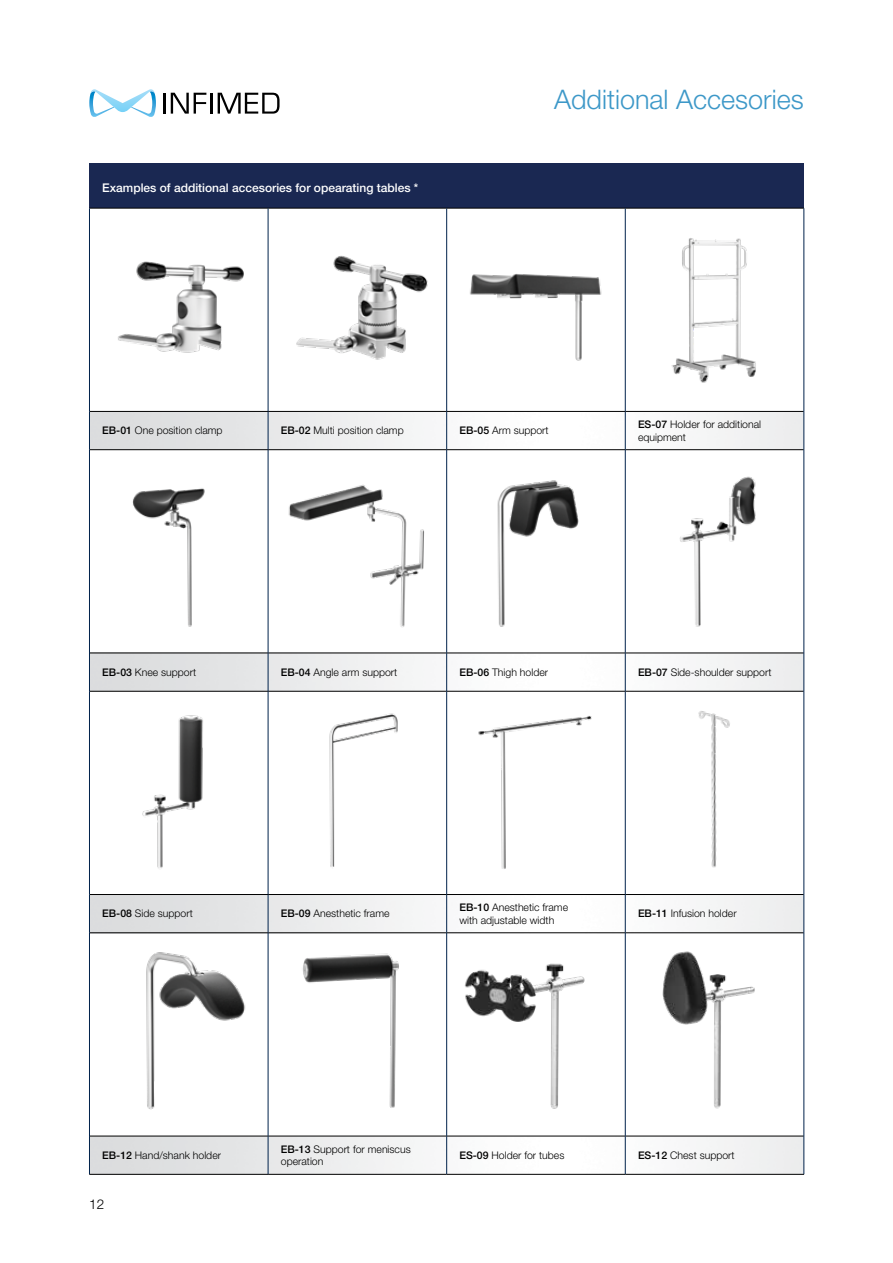
<style>
.page{position:relative;width:893px;height:1263px;background:#fff}
.page>*{position:absolute;margin:0;border:0;box-sizing:border-box;transform-origin:0 0}
.t1{font:300 27px "Helvetica Neue LT Pro";color:#3d98c8}
.t2{font:300 13.5px "Helvetica Neue LT Pro";color:#000}
.t3{font:500 12px "Helvetica Neue LT Pro";color:#fff}
.t4{font:300 10.5px/12.6px "Helvetica Neue LT Pro";color:#000}
.s1{font-weight:500}
</style>
<div class="page">
<img style="left:90px;top:412px;width:714px;height:37px">
<img style="left:90px;top:654px;width:714px;height:37px">
<img style="left:90px;top:895px;width:714px;height:37px">
<img style="left:90px;top:1137px;width:714px;height:37px">
<hr style="left:163px;top:93px;width:3px;height:21px;background:#000">
<svg style="left:171px;top:93px;width:35px;height:21px"></svg>
<hr style="left:210px;top:93px;width:3px;height:21px;background:#000">
<svg style="left:218px;top:93px;width:62px;height:21px"></svg>
<svg style="left:89px;top:89px;width:67px;height:28px"></svg>
<div style="left:89px;top:163px;width:715px;height:45px;background:#1a2852"></div>
<hr style="left:89px;top:208px;width:179px;height:1px;background:#000">
<hr style="left:268px;top:208px;width:179px;height:1px;background:#000">
<hr style="left:447px;top:208px;width:178px;height:1px;background:#000">
<hr style="left:625px;top:208px;width:179px;height:1px;background:#000">
<hr style="left:90px;top:411px;width:178px;height:1px;background:#000">
<hr style="left:268px;top:411px;width:179px;height:1px;background:#000">
<hr style="left:447px;top:411px;width:178px;height:1px;background:#000">
<hr style="left:625px;top:411px;width:179px;height:1px;background:#000">
<hr style="left:90px;top:449px;width:178px;height:1px;background:#000">
<hr style="left:268px;top:449px;width:179px;height:1px;background:#000">
<hr style="left:447px;top:449px;width:178px;height:1px;background:#000">
<hr style="left:625px;top:449px;width:179px;height:1px;background:#000">
<hr style="left:90px;top:653px;width:178px;height:1px;background:#000">
<hr style="left:268px;top:653px;width:179px;height:1px;background:#000">
<hr style="left:447px;top:653px;width:178px;height:1px;background:#000">
<hr style="left:625px;top:653px;width:179px;height:1px;background:#000">
<hr style="left:90px;top:691px;width:178px;height:1px;background:#000">
<hr style="left:268px;top:691px;width:179px;height:1px;background:#000">
<hr style="left:90px;top:894px;width:178px;height:1px;background:#000">
<hr style="left:268px;top:894px;width:179px;height:1px;background:#000">
<hr style="left:447px;top:894px;width:178px;height:1px;background:#000">
<hr style="left:625px;top:894px;width:179px;height:1px;background:#000">
<hr style="left:90px;top:932px;width:178px;height:1px;background:#000">
<hr style="left:268px;top:932px;width:179px;height:1px;background:#000">
<hr style="left:447px;top:932px;width:178px;height:1px;background:#000">
<hr style="left:625px;top:932px;width:179px;height:1px;background:#000">
<hr style="left:90px;top:1136px;width:178px;height:1px;background:#000">
<hr style="left:268px;top:1136px;width:179px;height:1px;background:#000">
<hr style="left:447px;top:1136px;width:178px;height:1px;background:#000">
<hr style="left:625px;top:1136px;width:179px;height:1px;background:#000">
<hr style="left:89px;top:1174px;width:179px;height:1px;background:#000">
<hr style="left:268px;top:1174px;width:179px;height:1px;background:#000">
<hr style="left:447px;top:1174px;width:178px;height:1px;background:#000">
<hr style="left:625px;top:1174px;width:179px;height:1px;background:#000">
<hr style="left:89px;top:208px;width:1px;height:203px;background:#00224b">
<hr style="left:268px;top:208px;width:1px;height:203px;background:#00224b">
<hr style="left:446px;top:208px;width:1px;height:203px;background:#00224b">
<hr style="left:625px;top:208px;width:1px;height:203px;background:#00224b">
<hr style="left:804px;top:208px;width:1px;height:203px;background:#00224b">
<hr style="left:89px;top:411px;width:1px;height:39px;background:#00224b">
<hr style="left:268px;top:412px;width:1px;height:37px;background:#00224b">
<hr style="left:446px;top:412px;width:1px;height:37px;background:#00224b">
<hr style="left:625px;top:412px;width:1px;height:37px;background:#00224b">
<hr style="left:804px;top:411px;width:1px;height:39px;background:#00224b">
<hr style="left:89px;top:450px;width:1px;height:203px;background:#00224b">
<hr style="left:268px;top:450px;width:1px;height:203px;background:#00224b">
<hr style="left:446px;top:450px;width:1px;height:203px;background:#00224b">
<hr style="left:625px;top:450px;width:1px;height:203px;background:#00224b">
<hr style="left:804px;top:450px;width:1px;height:203px;background:#00224b">
<hr style="left:89px;top:653px;width:1px;height:38px;background:#00224b">
<hr style="left:268px;top:653px;width:1px;height:38px;background:#00224b">
<hr style="left:446px;top:653px;width:1px;height:38px;background:#00224b">
<hr style="left:625px;top:653px;width:1px;height:38px;background:#00224b">
<hr style="left:804px;top:653px;width:1px;height:38px;background:#00224b">
<hr style="left:89px;top:691px;width:1px;height:203px;background:#00224b">
<hr style="left:268px;top:691px;width:1px;height:203px;background:#00224b">
<hr style="left:446px;top:691px;width:1px;height:203px;background:#00224b">
<hr style="left:804px;top:691px;width:1px;height:203px;background:#00224b">
<hr style="left:89px;top:894px;width:1px;height:39px;background:#00224b">
<hr style="left:268px;top:895px;width:1px;height:37px;background:#00224b">
<hr style="left:446px;top:895px;width:1px;height:37px;background:#00224b">
<hr style="left:625px;top:895px;width:1px;height:37px;background:#00224b">
<hr style="left:804px;top:894px;width:1px;height:39px;background:#00224b">
<hr style="left:89px;top:933px;width:1px;height:203px;background:#00224b">
<hr style="left:268px;top:933px;width:1px;height:203px;background:#00224b">
<hr style="left:446px;top:933px;width:1px;height:203px;background:#00224b">
<hr style="left:625px;top:933px;width:1px;height:203px;background:#00224b">
<hr style="left:804px;top:933px;width:1px;height:203px;background:#00224b">
<hr style="left:89px;top:1136px;width:1px;height:38px;background:#00224b">
<hr style="left:268px;top:1136px;width:1px;height:38px;background:#00224b">
<hr style="left:446px;top:1136px;width:1px;height:38px;background:#00224b">
<hr style="left:625px;top:1136px;width:1px;height:38px;background:#00224b">
<hr style="left:804px;top:1136px;width:1px;height:38px;background:#00224b">
<img style="left:118px;top:216px;width:150px;height:182px">
<img style="left:296px;top:255px;width:132px;height:105px">
<img style="left:447px;top:222px;width:155px;height:179px">
<img style="left:671px;top:238px;width:85px;height:145px">
<img style="left:132px;top:488px;width:73px;height:139px">
<img style="left:268px;top:453px;width:156px;height:192px">
<img style="left:447px;top:463px;width:132px;height:184px">
<img style="left:680px;top:476px;width:76px;height:151px">
<img style="left:142px;top:715px;width:61px;height:154px">
<img style="left:268px;top:702px;width:130px;height:179px">
<img style="left:447px;top:691px;width:178px;height:194px">
<img style="left:625px;top:691px;width:179px;height:203px">
<img style="left:146px;top:936px;width:122px;height:192px">
<img style="left:268px;top:933px;width:178px;height:189px">
<img style="left:447px;top:933px;width:178px;height:195px">
<img style="left:625px;top:934px;width:130px;height:184px">
<p class="t3" style="left:102px;top:181px;width:318px">Examples of additional accesories for opearating tables *</p>
<h1 class="t1" style="left:554px;top:82px;width:251px">Additional Accesories</h1>
<p class="t4" style="left:102px;top:424px;width:122px"><span class="s1">EB-01</span> One position clamp</p>
<p class="t4" style="left:281px;top:424px;width:124px"><span class="s1">EB-02</span> Multi position clamp</p>
<p class="t4" style="left:459px;top:424px;width:91px"><span class="s1">EB-05</span> Arm support</p>
<p class="t4" style="left:638px;top:418px;width:125px"><span class="s1">ES-07</span> Holder for additional equipment</p>
<p class="t4" style="left:102px;top:666px;width:95px"><span class="s1">EB-03</span> Knee support</p>
<p class="t4" style="left:281px;top:666px;width:118px"><span class="s1">EB-04</span> Angle arm support</p>
<p class="t4" style="left:459px;top:666px;width:90px"><span class="s1">EB-06</span> Thigh holder</p>
<p class="t4" style="left:638px;top:666px;width:135px"><span class="s1">EB-07</span> Side-shoulder support</p>
<p class="t4" style="left:102px;top:907px;width:92px"><span class="s1">EB-08</span> Side support</p>
<p class="t4" style="left:281px;top:907px;width:110px"><span class="s1">EB-09</span> Anesthetic frame</p>
<p class="t4" style="left:459px;top:901px;width:110px"><span class="s1">EB-10</span> Anesthetic frame with adjustable width</p>
<p class="t4" style="left:638px;top:907px;width:100px"><span class="s1">EB-11</span> Infusion holder</p>
<p class="t4" style="left:102px;top:1149px;width:120px"><span class="s1">EB-12</span> Hand/shank holder</p>
<p class="t4" style="left:281px;top:1142px;width:131px"><span class="s1">EB-13</span> Support for meniscus operation</p>
<p class="t4" style="left:459px;top:1149px;width:107px"><span class="s1">ES-09</span> Holder for tubes</p>
<p class="t4" style="left:638px;top:1149px;width:98px"><span class="s1">ES-12</span> Chest support</p>
<p class="t2" style="left:89px;top:1196px;width:17px">12</p>
</div>
